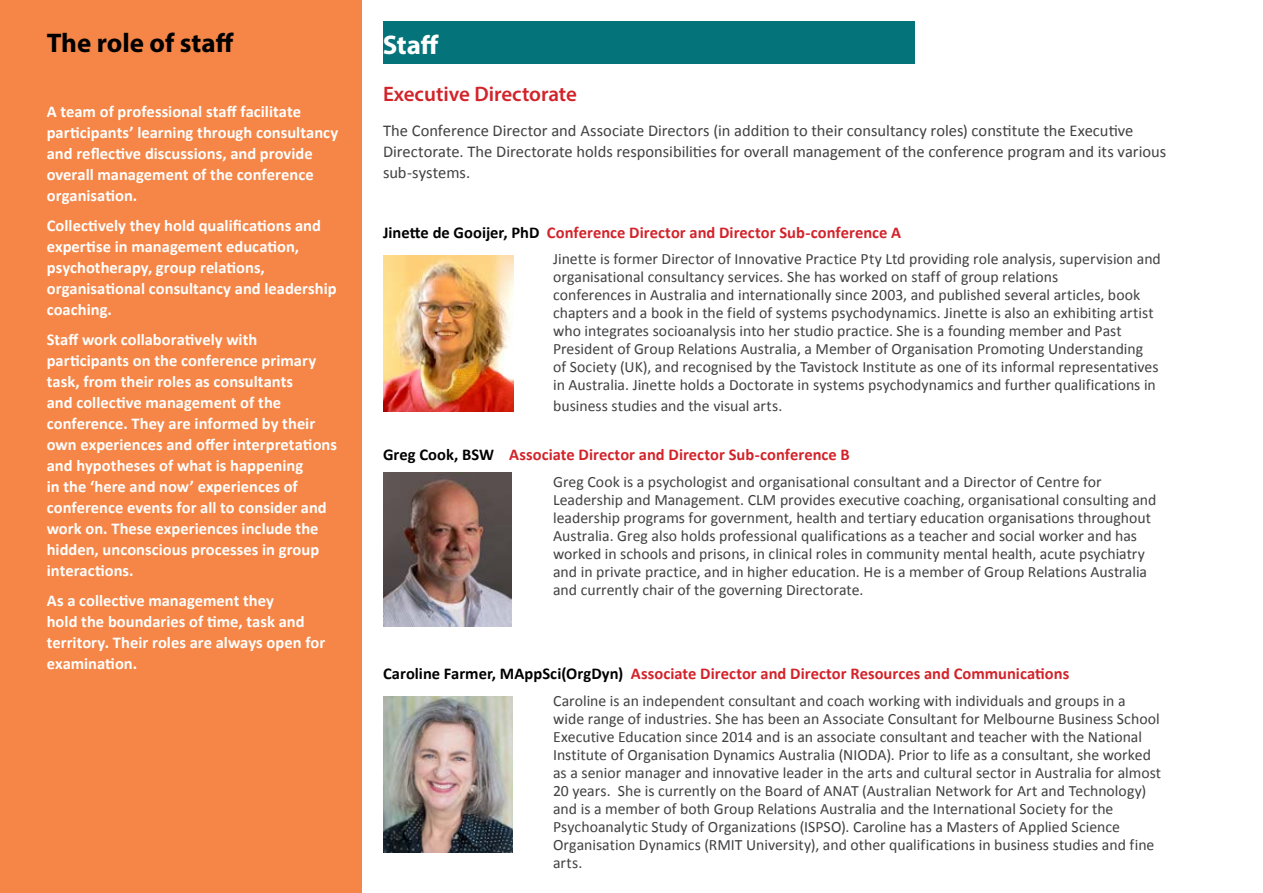
<style>
.page{position:relative;width:1263px;height:893px;background:#fff}
.page>*{position:absolute;margin:0;border:0;box-sizing:border-box;transform-origin:0 0}
.t1{font:700 27px "Myriad Pro";color:#000}
.t2{font:700 27px "Myriad Pro";color:#fff}
.t3{font:600 21px "Myriad Pro";color:#d2232a}
.t4{font:700 16.5px/21px "Calibri";color:#fff}
.t5{font:16.5px/21px "Calibri";color:#414042}
.t6{font:700 16.5px "Calibri";letter-spacing:.005em;color:#d2232a}
.t7{font:15.75px/18px "Calibri";color:#414042}
.s1{color:#000}
</style>
<div class="page">
<div style="left:0;top:0;width:362px;height:893px;background:#f58647"></div>
<img style="left:383px;top:473px;width:128px;height:153px">
<img style="left:383px;top:696px;width:130px;height:156px">
<img style="left:383px;top:255px;width:130px;height:157px">
<div style="left:383px;top:21px;width:531px;height:43px;background:#04747a"></div>
<h1 class="t1" style="left:47px;top:25px;width:188px">The role of staff</h1>
<p class="t4" style="left:47px;top:101px;width:293px">A team of professional staff facilitate participants’ learning through consultancy and reflective discussions, and provide overall management of the conference organisation.</p>
<p class="t4" style="left:47px;top:215px;width:291px">Collectively they hold qualifications and expertise in management education, psychotherapy, group relations, organisational consultancy and leadership coaching.</p>
<p class="t4" style="left:47px;top:329px;width:292px">Staff work collaboratively with participants on the conference primary task, from their roles as consultants<br>and collective management of the conference. They are informed by their own experiences and offer interpretations and hypotheses of what is happening<br>in the ‘here and now’ experiences of conference events for all to consider and work on. These experiences include the hidden, unconscious processes in group interactions.</p>
<p class="t4" style="left:47px;top:590px;width:280px">As a collective management they<br>hold the boundaries of time, task and territory. Their roles are always open for examination.</p>
<h1 class="t2" style="left:383px;top:27px;width:58px">Staff</h1>
<h2 class="t3" style="left:383px;top:81px;width:195px">Executive Directorate</h2>
<p class="t5" style="left:383px;top:120px;width:785px">The Conference Director and Associate Directors (in addition to their consultancy roles) constitute the Executive<br>Directorate. The Directorate holds responsibilities for overall management of the conference program and its various sub-systems.</p>
<p class="t6" style="left:383px;top:222px;width:520px"><span class="s1">Jinette de Gooijer, PhD</span> Conference Director and Director Sub-conference A</p>
<p class="t7" style="left:553px;top:250px;width:609px">Jinette is former Director of Innovative Practice Pty Ltd providing role analysis, supervision and organisational consultancy services. She has worked on staff of group relations<br>conferences in Australia and internationally since 2003, and published several articles, book chapters and a book in the field of systems psychodynamics. Jinette is also an exhibiting artist who integrates socioanalysis into her studio practice. She is a founding member and Past President of Group Relations Australia, a Member of Organisation Promoting Understanding<br>of Society (UK), and recognised by the Tavistock Institute as one of its informal representatives in Australia. Jinette holds a Doctorate in systems psychodynamics and further qualifications in</p>
<p class="t7" style="left:553px;top:397px;width:231px">business studies and the visual arts.</p>
<p class="t6" style="left:383px;top:444px;width:468px"><span class="s1">Greg Cook, BSW</span> Associate Director and Director Sub-conference B</p>
<p class="t7" style="left:553px;top:472px;width:605px">Greg Cook is a psychologist and organisational consultant and a Director of Centre for Leadership and Management. CLM provides executive coaching, organisational consulting and leadership programs for government, health and tertiary education organisations throughout Australia. Greg also holds professional qualifications as a teacher and social worker and has worked in schools and prisons, in clinical roles in community mental health, acute psychiatry and in private practice, and in higher education. He is a member of Group Relations Australia and currently chair of the governing Directorate.</p>
<p class="t6" style="left:383px;top:663px;width:688px"><span class="s1">Caroline Farmer, MAppSci(OrgDyn)</span> Associate Director and Director Resources and Communications</p>
<p class="t7" style="left:553px;top:691px;width:610px">Caroline is an independent consultant and coach working with individuals and groups in a<br>wide range of industries. She has been an Associate Consultant for Melbourne Business School Executive Education since 2014 and is an associate consultant and teacher with the National Institute of Organisation Dynamics Australia (NIODA). Prior to life as a consultant, she worked as a senior manager and innovative leader in the arts and cultural sector in Australia for almost 20 years. She is currently on the Board of ANAT (Australian Network for Art and Technology) and is a member of both Group Relations Australia and the International Society for the Psychoanalytic Study of Organizations (ISPSO). Caroline has a Masters of Applied Science Organisation Dynamics (RMIT University), and other qualifications in business studies and fine arts.</p>
</div>
